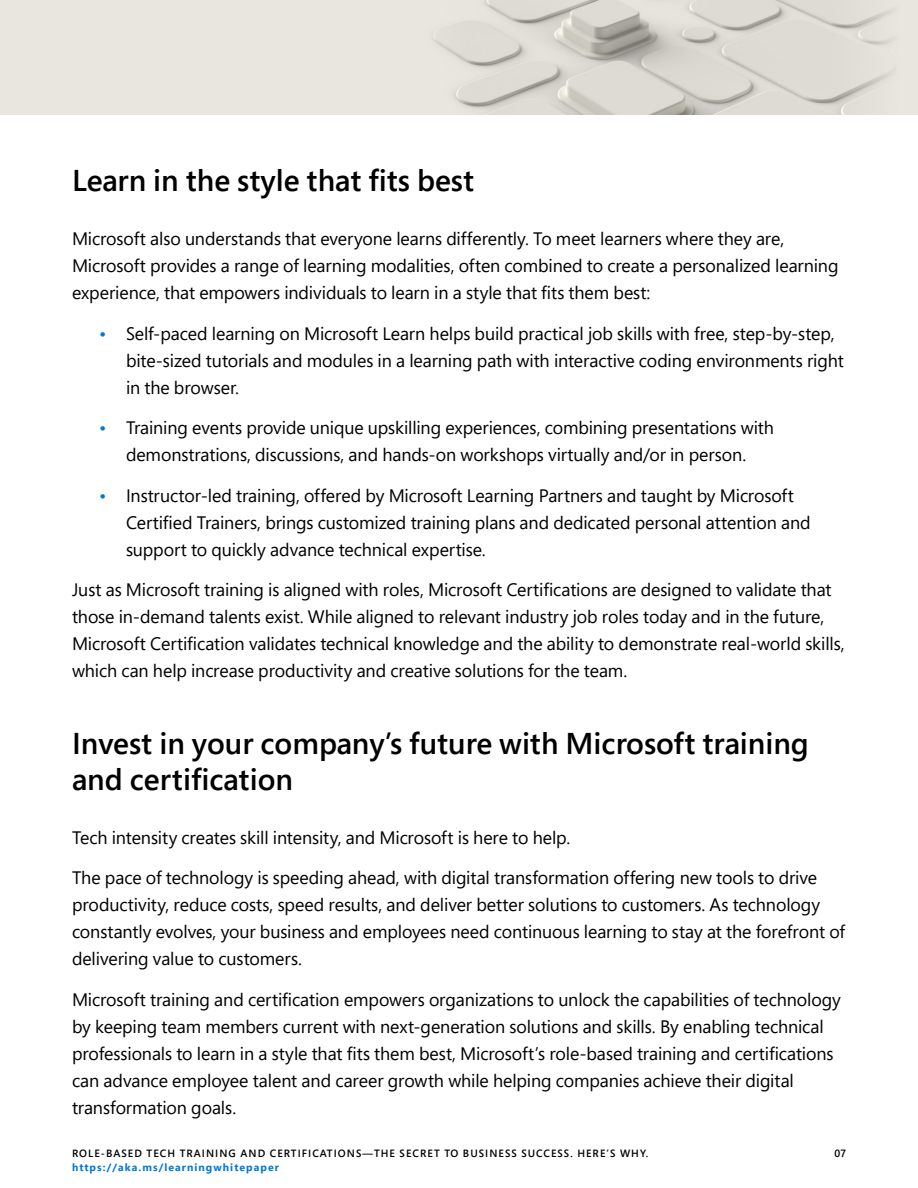
<style>
.page{position:relative;width:918px;height:1188px;background:#fff}
.page>*{position:absolute;margin:0;border:0;box-sizing:border-box;transform-origin:0 0}
.t1{font:600 30px/36px "Segoe Pro";color:#000}
.Body_copy{font:18px/27px "Segoe Pro";letter-spacing:-.005em;color:#000}
.t2{font:600 10.5px "Segoe Pro";letter-spacing:.1em;color:#000}
.t3{font:700 10.5px "Segoe Pro";letter-spacing:.1em;color:#0078d4}
.s1{color:#0078d4}
</style>
<div class="page">
<img style="left:0;top:0;width:918px;height:114px">
<h2 class="t1" style="left:72px;top:162px;width:404px">Learn in the style that fits best</h2>
<p class="Body_copy" style="left:72px;top:225px;width:768px">Microsoft also understands that everyone learns differently. To meet learners where they are,<br>Microsoft provides a range of learning modalities, often combined to create a personalized learning experience, that empowers individuals to learn in a style that fits them best:</p>
<p class="Body_copy" style="left:126px;top:319px;width:719px;text-indent:-27px"><span class="s1">•</span> Self-paced learning on Microsoft Learn helps build practical job skills with free, step-by-step, bite-sized tutorials and modules in a learning path with interactive coding environments right in the browser.</p>
<p class="Body_copy" style="left:99px;top:414px;width:677px;text-align:center"><span class="s1">•</span> Training events provide unique upskilling experiences, combining presentations with demonstrations, discussions, and hands-on workshops virtually and/or in person.</p>
<p class="Body_copy" style="left:126px;top:481px;width:686px;text-indent:-27px"><span class="s1">•</span> Instructor-led training, offered by Microsoft Learning Partners and taught by Microsoft<br>Certified Trainers, brings customized training plans and dedicated personal attention and support to quickly advance technical expertise.</p>
<p class="Body_copy" style="left:72px;top:576px;width:774px">Just as Microsoft training is aligned with roles, Microsoft Certifications are designed to validate that those in-demand talents exist. While aligned to relevant industry job roles today and in the future, Microsoft Certification validates technical knowledge and the ability to demonstrate real-world skills, which can help increase productivity and creative solutions for the team.</p>
<h2 class="t1" style="left:72px;top:724px;width:739px">Invest in your company’s future with Microsoft training and certification</h2>
<p class="Body_copy" style="left:72px;top:823px;width:500px">Tech intensity creates skill intensity, and Microsoft is here to help.</p>
<p class="Body_copy" style="left:72px;top:864px;width:775px">The pace of technology is speeding ahead, with digital transformation offering new tools to drive productivity, reduce costs, speed results, and deliver better solutions to customers. As technology constantly evolves, your business and employees need continuous learning to stay at the forefront of delivering value to customers.</p>
<p class="Body_copy" style="left:72px;top:985px;width:770px">Microsoft training and certification empowers organizations to unlock the capabilities of technology by keeping team members current with next-generation solutions and skills. By enabling technical professionals to learn in a style that fits them best, Microsoft’s role-based training and certifications can advance employee talent and career growth while helping companies achieve their digital transformation goals.</p>
<p class="t2" style="left:72px;top:1146px;width:578px">ROLE-BASED TECH TRAINING AND CERTIFICATIONS—THE SECRET TO BUSINESS SUCCESS. HERE’S WHY.</p>
<p class="t3" style="left:72px;top:1159px;width:208px">https://aka.ms/learningwhitepaper</p>
<p class="t2" style="left:835px;top:1146px;width:13px">07</p>
</div>
